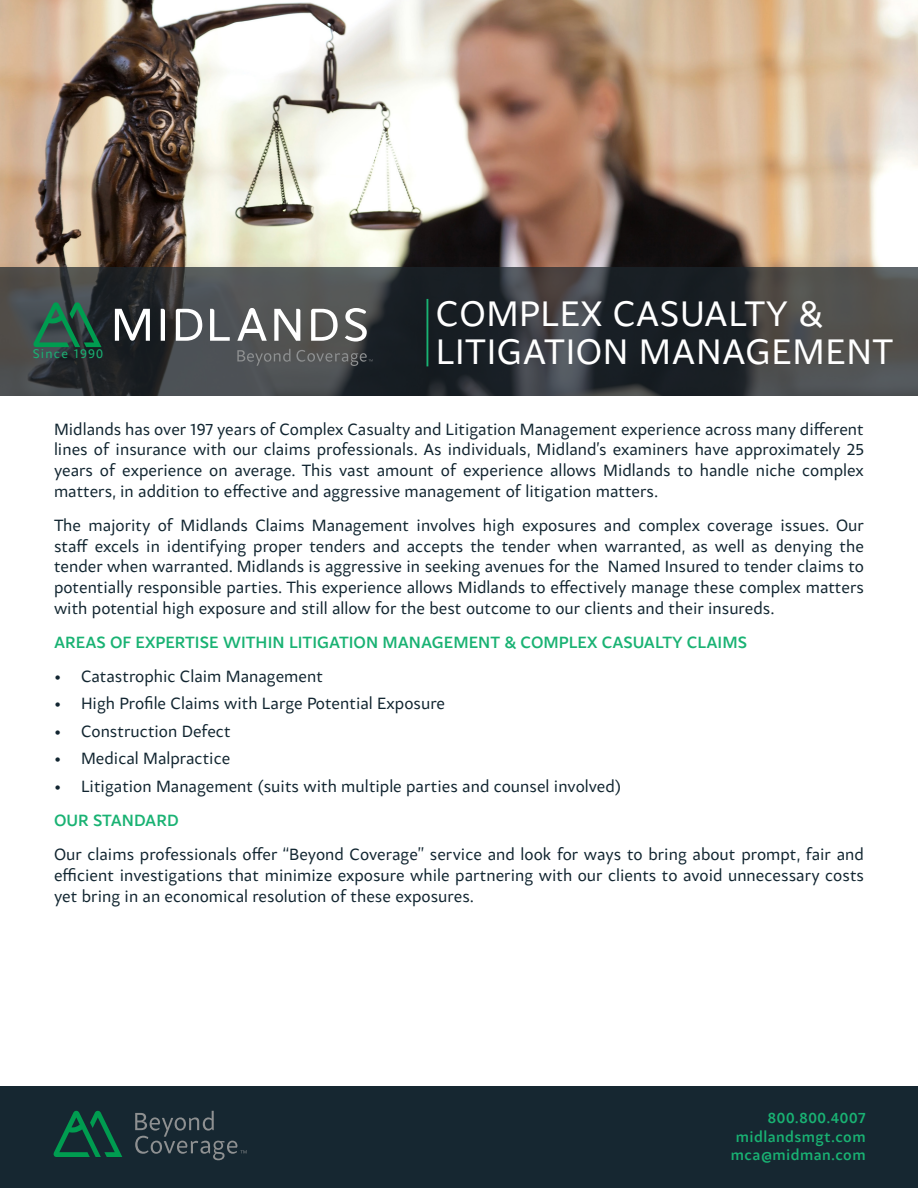
<style>
.page{position:relative;width:918px;height:1188px;background:#fff}
.page>*{position:absolute;margin:0;border:0;box-sizing:border-box;transform-origin:0 0}
.t1{font:37.5px/37.5px "Samo Sans Pro";letter-spacing:.015em;color:#fff}
.t2{font:17.25px/20.7px "Samo Sans Pro";color:#112530;text-align:justify}
.t3{font:500 17.25px "Samo Sans Pro";color:#19b273}
.t4{font:500 15.75px "Samo Sans Pro";letter-spacing:.025em;color:#19b273}
.t5{font:13.35px "Samo Sans Pro";letter-spacing:.09em;color:#19b273}
</style>
<div class="page">
<img style="left:0;top:0;width:918px;height:396px">
<svg style="left:0;top:267px;width:918px;height:128px;background:#373a3c"></svg>
<div style="left:0;top:1087px;width:918px;height:101px;background:#162731"></div>
<svg style="left:53px;top:1111px;width:69px;height:46px"></svg>
<svg style="left:135px;top:1111px;width:112px;height:49px"></svg>
<hr style="left:427px;top:299px;width:1px;height:67px;background:#19b273">
<svg style="left:33px;top:302px;width:69px;height:45px;background:#255945"></svg>
<svg style="left:115px;top:309px;width:35px;height:32px"></svg>
<svg style="left:210px;top:309px;width:20px;height:32px"></svg>
<svg style="left:237px;top:308px;width:30px;height:33px"></svg>
<svg style="left:311px;top:309px;width:27px;height:32px"></svg>
<svg style="left:176px;top:309px;width:26px;height:32px"></svg>
<svg style="left:161px;top:309px;width:4px;height:32px"></svg>
<svg style="left:345px;top:308px;width:22px;height:34px"></svg>
<svg style="left:274px;top:309px;width:26px;height:32px"></svg>
<svg style="left:237px;top:349px;width:53px;height:17px"></svg>
<svg style="left:296px;top:350px;width:77px;height:16px"></svg>
<p class="t5" style="left:33px;top:346px;width:72px">Since 1990</p>
<p class="t1" style="left:436px;top:295px;width:459px">COMPLEX CASUALTY &amp;<br>LITIGATION MANAGEMENT</p>
<p class="t2" style="left:54px;top:419px;width:812px">Midlands has over 197 years of Complex Casualty and Litigation Management experience across many different lines of insurance with our claims professionals. As individuals, Midland’s examiners have approximately 25 years of experience on average. This vast amount of experience allows Midlands to handle niche complex matters, in addition to effective and aggressive management of litigation matters.</p>
<p class="t2" style="left:54px;top:515px;width:812px">The majority of Midlands Claims Management involves high exposures and complex coverage issues. Our staff excels in identifying proper tenders and accepts the tender when warranted, as well as denying the tender when warranted. Midlands is aggressive in seeking avenues for the Named Insured to tender claims to potentially responsible parties. This experience allows Midlands to effectively manage these complex matters with potential high exposure and still allow for the best outcome to our clients and their insureds.</p>
<p class="t3" style="left:54px;top:631px;width:695px">AREAS OF EXPERTISE WITHIN LITIGATION MANAGEMENT &amp; COMPLEX CASUALTY CLAIMS</p>
<p class="t2" style="left:54px;top:666px;width:270px">• Catastrophic Claim Management</p>
<p class="t2" style="left:54px;top:693px;width:393px">• High Profile Claims with Large Potential Exposure</p>
<p class="t2" style="left:54px;top:721px;width:178px">• Construction Defect</p>
<p class="t2" style="left:54px;top:748px;width:178px">• Medical Malpractice</p>
<p class="t2" style="left:54px;top:776px;width:569px">• Litigation Management (suits with multiple parties and counsel involved)</p>
<p class="t3" style="left:54px;top:810px;width:126px">OUR STANDARD</p>
<p class="t2" style="left:54px;top:844px;width:812px">Our claims professionals offer “Beyond Coverage” service and look for ways to bring about prompt, fair and efficient investigations that minimize exposure while partnering with our clients to avoid unnecessary costs yet bring in an economical resolution of these exposures.</p>
<p class="t4" style="left:768px;top:1108px;width:99px">800.800.4007</p>
<p class="t4" style="left:736px;top:1127px;width:131px">midlandsmgt.com</p>
<p class="t4" style="left:731px;top:1145px;width:136px">mca@midman.com</p>
</div>
